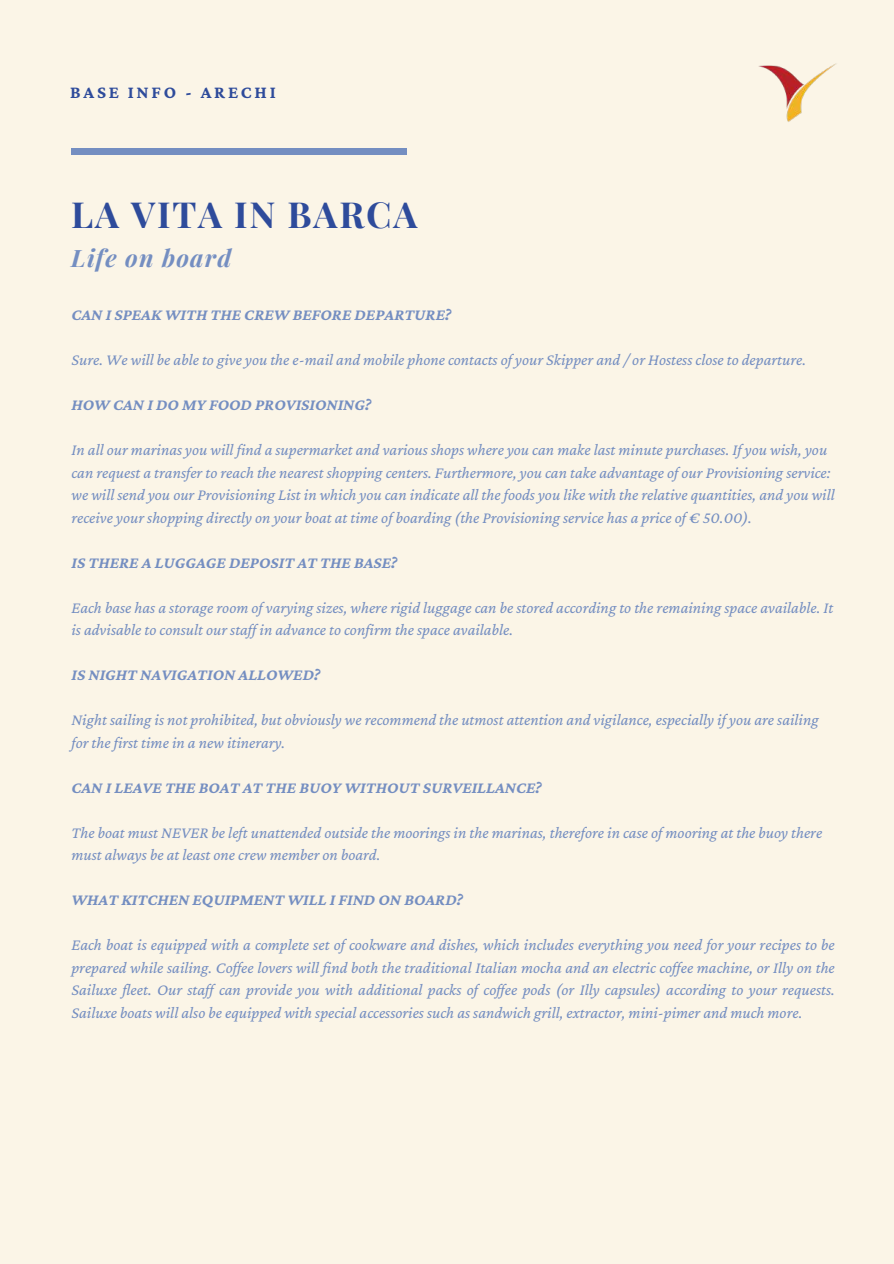
<style>
.page{position:relative;width:894px;height:1264px;background:#fff}
.page>*{position:absolute;margin:0;border:0;box-sizing:border-box;transform-origin:0 0}
.t1{font:700 36px "Playfair Display";letter-spacing:.05em;color:#2e4b9b}
.t2{font:italic 700 24px "Playfair Display";letter-spacing:.05em;color:#748ec1}
.t3{font:700 18px "Crimson Pro";letter-spacing:.15em;color:#2e4b9b}
.t4{font:italic 16.5px/22.5px "Crimson Pro";color:#748ec1}
.t5{font:italic 700 16.5px "Crimson Pro";color:#748ec1}
</style>
<div class="page">
<div style="left:0;top:0;width:893px;height:1263px;background:#fbf5e7"></div>
<div style="left:71px;top:149px;width:336px;height:5px;background:#748ec1"></div>
<img style="left:758px;top:63px;width:78px;height:59px">
<p class="t3" style="left:70px;top:81px;width:207px">BASE INFO - ARECHI</p>
<h1 class="t1" style="left:71px;top:189px;width:347px">LA VITA IN BARCA</h1>
<h2 class="t2" style="left:71px;top:241px;width:161px">Life on board</h2>
<p class="t5" style="left:71px;top:305px;width:381px">CAN I SPEAK WITH THE CREW BEFORE DEPARTURE?</p>
<p class="t4" style="left:71px;top:348px;width:736px">Sure. We will be able to give you the e-mail and mobile phone contacts of your Skipper and / or Hostess close to departure.</p>
<p class="t5" style="left:71px;top:395px;width:301px">HOW CAN I DO MY FOOD PROVISIONING?</p>
<p class="t4" style="left:71px;top:438px;width:764px">In all our marinas you will find a supermarket and various shops where you can make last minute purchases. If you wish, you can request a transfer to reach the nearest shopping centers. Furthermore, you can take advantage of our Provisioning service: we will send you our Provisioning List in which you can indicate all thefoods you like with the relative quantities, and you will receive your shopping directly on your boat at time of boarding (the Provisioning service has a price of € 50.00).</p>
<p class="t5" style="left:71px;top:553px;width:327px">IS THERE A LUGGAGE DEPOSIT AT THE BASE?</p>
<p class="t4" style="left:71px;top:596px;width:763px">Each base has a storage room of varying sizes, where rigid luggage can be stored according to the remaining space available. It is advisable to consult our staf in advance to confirm the space available.</p>
<p class="t5" style="left:71px;top:665px;width:250px">IS NIGHT NAVIGATION ALLOWED?</p>
<p class="t4" style="left:71px;top:708px;width:748px">Night sailing is not prohibited, but obviously we recommend the utmost attention and vigilance, especially if you are sailing for thefirst time in a new itinerary.</p>
<p class="t5" style="left:71px;top:778px;width:471px">CAN I LEAVE THE BOAT AT THE BUOY WITHOUT SURVEILLANCE?</p>
<p class="t4" style="left:71px;top:821px;width:752px">The boat must NEVER be left unattended outside the moorings in the marinas, therefore in case of mooring at the buoy there must always be at least one crew member on board.</p>
<p class="t5" style="left:71px;top:890px;width:393px">WHAT KITCHEN EQUIPMENT WILL I FIND ON BOARD?</p>
<p class="t4" style="left:71px;top:933px;width:764px;text-align:justify">Each boat is equipped with a complete set of cookware and dishes, which includes everything you need for your recipes to be prepared while sailing. Cof ee lovers will find both the traditional Italian mocha and an electric cof ee machine, or Illy on the Sailuxe fleet. Our staf can provide you with additional packs of cof ee pods (or Illy capsules) according to your requests.<br>Sailuxe boats will also be equipped with special accessories such as sandwich grill, extractor, mini-pimer and much more.</p>
</div>
